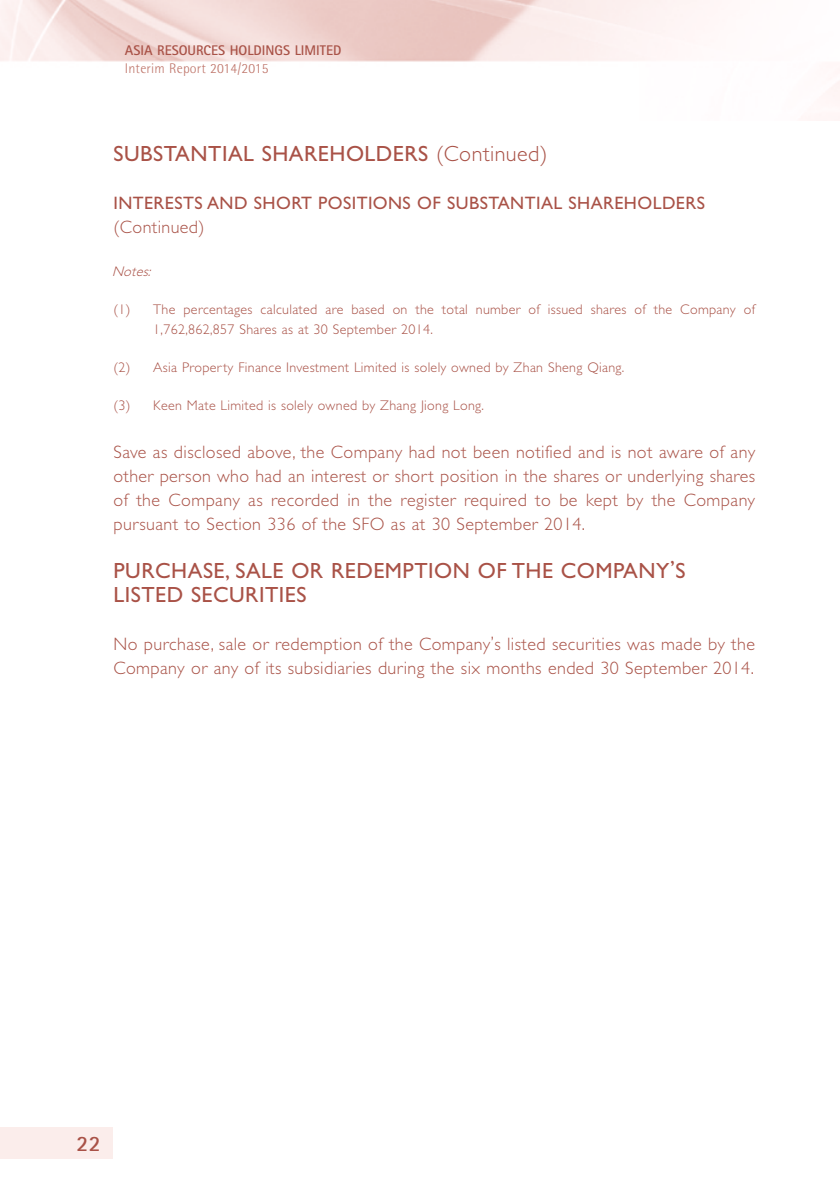
<style>
.page{position:relative;width:840px;height:1191px;background:#fff}
.page>*{position:absolute;margin:0;border:0;box-sizing:border-box;transform-origin:0 0}
.Heading_1{font:22px/24px "Gill Sans Std";letter-spacing:.025em;color:#a95247}
.t1{font:700 22px "Rotis Sans Serif Std";color:#a95247}
.Body_Text{font:300 18px/24px "Gill Sans Std";letter-spacing:.025em;color:#a95247;text-align:justify}
.Heading_2{font:18px/24px "Gill Sans Std";letter-spacing:.025em;color:#a95247}
.Notes{font:300 14px/19px "Gill Sans Std";letter-spacing:.025em;color:#a95247}
.t2{font:700 14px "Rotis Sans Serif Std";color:#a95247}
.t3{font:300 14px "Rotis Semi Sans Std";letter-spacing:.015em;color:#be7368}
.Notes-2{font:italic 300 14px "Gill Sans Std";color:#a95247}
.s1{font-weight:300}
</style>
<div class="page">
<div style="left:0;top:1127px;width:112px;height:31px;background:#fbedeb"></div>
<p class="t2" style="left:125px;top:42px;width:218px">ASIA RESOURCES HOLDINGS LIMITED</p>
<p class="t3" style="left:125px;top:61px;width:145px">Interim Report 2014/2015</p>
<p class="Heading_1" style="left:113px;top:142px;width:435px">SUBSTANTIAL SHAREHOLDERS <span class="s1">(Continued)</span></p>
<p class="Heading_2" style="left:113px;top:191px;width:592px">INTERESTS AND SHORT POSITIONS OF SUBSTANTIAL SHAREHOLDERS <span class="s1">(Continued)</span></p>
<p class="Notes-2" style="left:112px;top:264px;width:44px">Notes:</p>
<p class="Notes" style="left:153px;top:300px;width:603px;text-indent:-40px">(1) The percentages calculated are based on the total number of issued shares of the Company of<br>1,762,862,857 Shares as at 30 September 2014.</p>
<p class="Notes" style="left:113px;top:357px;width:512px">(2) Asia Property Finance Investment Limited is solely owned by Zhan Sheng Qiang.</p>
<p class="Notes" style="left:113px;top:395px;width:372px">(3) Keen Mate Limited is solely owned by Zhang Jiong Long.</p>
<p class="Body_Text" style="left:113px;top:440px;width:643px">Save as disclosed above, the Company had not been notified and is not aware of any other person who had an interest or short position in the shares or underlying shares of the Company as recorded in the register required to be kept by the Company pursuant to Section 336 of the SFO as at 30 September 2014.</p>
<p class="Heading_1" style="left:113px;top:558px;width:573px">PURCHASE, SALE OR REDEMPTION OF THE COMPANY’S<br>LISTED SECURITIES</p>
<p class="Body_Text" style="left:113px;top:632px;width:642px">No purchase, sale or redemption of the Company’s listed securities was made by the<br>Company or any of its subsidiaries during the six months ended 30 September 2014.</p>
<p class="t1" style="left:76px;top:1129px;width:26px">22</p>
</div>
